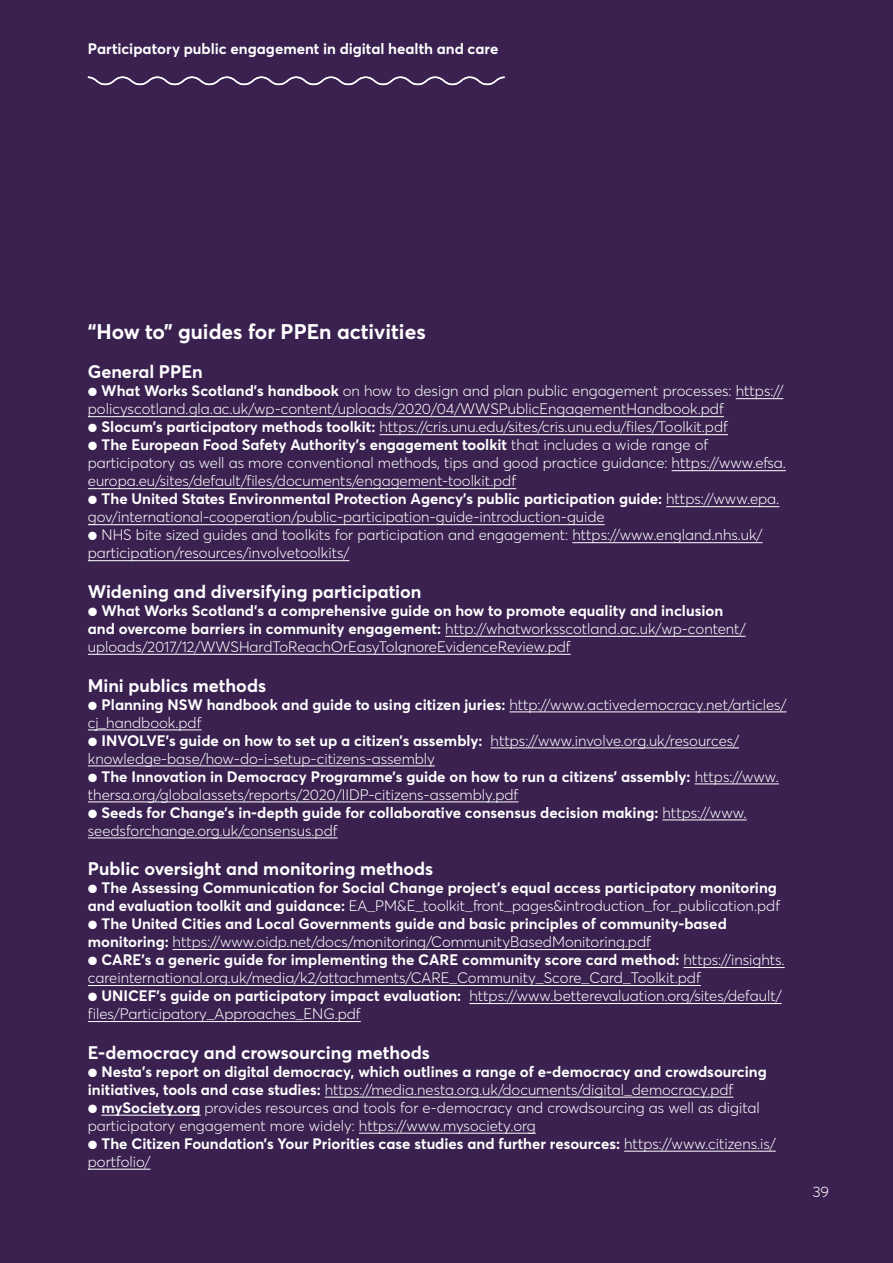
<style>
.page{position:relative;width:893px;height:1263px;background:#3a2150}
.page>*{position:absolute;margin:0;border:0;box-sizing:border-box;transform-origin:0 0}
.t1{font:700 21px "Averta";color:#fff}
.t2{font:700 18px "Averta";color:#fff}
.t3{font:300 15px/18px "Averta";color:#fff}
.t4{font:700 15px/18px "Averta";color:#fff}
.s1{font-weight:700}
.s2{font-weight:300}
</style>
<div class="page">
<svg style="left:87px;top:76px;width:418px;height:10px"></svg>
<hr style="left:736px;top:398px;width:47px;height:1px;background:#fff">
<hr style="left:88px;top:416px;width:636px;height:1px;background:#fff">
<hr style="left:379px;top:434px;width:349px;height:1px;background:#fff">
<hr style="left:672px;top:470px;width:114px;height:1px;background:#fff">
<hr style="left:88px;top:488px;width:428px;height:1px;background:#fff">
<hr style="left:666px;top:506px;width:113px;height:1px;background:#fff">
<hr style="left:88px;top:524px;width:517px;height:1px;background:#fff">
<hr style="left:572px;top:542px;width:190px;height:1px;background:#fff">
<hr style="left:88px;top:560px;width:261px;height:1px;background:#fff">
<hr style="left:445px;top:636px;width:301px;height:1px;background:#fff">
<hr style="left:88px;top:654px;width:483px;height:1px;background:#fff">
<hr style="left:509px;top:711px;width:277px;height:1px;background:#fff">
<hr style="left:88px;top:729px;width:114px;height:1px;background:#fff">
<hr style="left:491px;top:747px;width:248px;height:1px;background:#fff">
<hr style="left:88px;top:765px;width:347px;height:1px;background:#fff">
<hr style="left:695px;top:783px;width:84px;height:1px;background:#fff">
<hr style="left:88px;top:801px;width:430px;height:1px;background:#fff">
<hr style="left:662px;top:819px;width:85px;height:1px;background:#fff">
<hr style="left:88px;top:837px;width:250px;height:1px;background:#fff">
<hr style="left:173px;top:949px;width:478px;height:1px;background:#fff">
<hr style="left:683px;top:967px;width:102px;height:1px;background:#fff">
<hr style="left:88px;top:985px;width:613px;height:1px;background:#fff">
<hr style="left:469px;top:1003px;width:313px;height:1px;background:#fff">
<hr style="left:88px;top:1021px;width:273px;height:1px;background:#fff">
<hr style="left:325px;top:1097px;width:408px;height:1px;background:#fff">
<hr style="left:101px;top:1115px;width:100px;height:1px;background:#fff">
<hr style="left:359px;top:1133px;width:177px;height:1px;background:#fff">
<hr style="left:624px;top:1151px;width:152px;height:1px;background:#fff">
<hr style="left:88px;top:1169px;width:63px;height:1px;background:#fff">
<p class="t4" style="left:88px;top:39px;width:412px">Participatory public engagement in digital health and care</p>
<h1 class="t1" style="left:88px;top:317px;width:339px">“How to” guides for PPEn activities</h1>
<p class="t2" style="left:88px;top:359px;width:116px">General PPEn</p>
<p class="t3" style="left:88px;top:382px;width:697px">● <span class="s1">What Works Scotland’s handbook</span> on how to design and plan public engagement processes: https:// policyscotland.gla.ac.uk/wp-content/uploads/2020/04/WWSPublicEngagementHandbook.pdf</p>
<p class="t3" style="left:88px;top:418px;width:642px">● <span class="s1">Slocum’s participatory methods toolkit:</span> https://cris.unu.edu/sites/cris.unu.edu/files/Toolkit.pdf</p>
<p class="t3" style="left:88px;top:436px;width:699px"><span class="s1">● The European Food Safety Authority’s engagement toolkit</span> that includes a wide range of participatory as well as more conventional methods, tips and good practice guidance: https://www.efsa. europa.eu/sites/default/files/documents/engagement-toolkit.pdf</p>
<p class="t3" style="left:88px;top:490px;width:693px">● <span class="s1">The United States Environmental Protection Agency’s public participation guide:</span> https://www.epa. gov/international-cooperation/public-participation-guide-introduction-guide</p>
<p class="t3" style="left:88px;top:526px;width:676px">● NHS bite sized guides and toolkits for participation and engagement: https://www.england.nhs.uk/ participation/resources/involvetoolkits/</p>
<p class="t2" style="left:88px;top:579px;width:335px">Widening and diversifying participation</p>
<p class="t4" style="left:88px;top:601px;width:659px">● What Works Scotland’s a comprehensive guide on how to promote equality and inclusion and overcome barriers in community engagement: <span class="s2">http://whatworksscotland.ac.uk/wp-content/ uploads/2017/12/WWSHardToReachOrEasyToIgnoreEvidenceReview.pdf</span></p>
<p class="t2" style="left:88px;top:673px;width:180px">Mini publics methods</p>
<p class="t3" style="left:88px;top:695px;width:700px">● <span class="s1">Planning NSW handbook and guide to using citizen juries:</span> http://www.activedemocracy.net/articles/ cj_handbook.pdf</p>
<p class="t3" style="left:88px;top:731px;width:653px"><span class="s1">● INVOLVE’s guide on how to set up a citizen’s assembly:</span> https://www.involve.org.uk/resources/ knowledge-base/how-do-i-setup-citizens-assembly</p>
<p class="t3" style="left:88px;top:767px;width:692px"><span class="s1">● The Innovation in Democracy Programme’s guide on how to run a citizens’ assembly:</span> https://www. thersa.org/globalassets/reports/2020/IIDP-citizens-assembly.pdf</p>
<p class="t4" style="left:88px;top:803px;width:660px">● Seeds for Change’s in-depth guide for collaborative consensus decision making: <span class="s2">https://www. seedsforchange.org.uk/consensus.pdf</span></p>
<p class="t2" style="left:88px;top:856px;width:347px">Public oversight and monitoring methods</p>
<p class="t4" style="left:88px;top:878px;width:694px">● The Assessing Communication for Social Change project’s equal access participatory monitoring and evaluation toolkit and guidance: <span class="s2">EA_PM&amp;E_toolkit_front_pages&amp;introduction_for_publication.pdf</span></p>
<p class="t4" style="left:88px;top:914px;width:640px">● The United Cities and Local Governments guide and basic principles of community-based monitoring: <span class="s2">https://www.oidp.net/docs/monitoring/CommunityBasedMonitoring.pdf</span></p>
<p class="t3" style="left:88px;top:950px;width:698px"><span class="s1">● CARE’s a generic guide for implementing the CARE community score card method:</span> https://insights. careinternational.org.uk/media/k2/attachments/CARE_Community_Score_Card_Toolkit.pdf</p>
<p class="t3" style="left:88px;top:986px;width:695px"><span class="s1">● UNICEF’s guide on participatory impact evaluation:</span> https://www.betterevaluation.org/sites/default/ files/Participatory_Approaches_ENG.pdf</p>
<p class="t2" style="left:88px;top:1040px;width:344px">E-democracy and crowsourcing methods</p>
<p class="t4" style="left:88px;top:1062px;width:680px">● Nesta’s report on digital democracy, which outlines a range of e-democracy and crowdsourcing initiatives, tools and case studies: <span class="s2">https://media.nesta.org.uk/documents/digital_democracy.pdf</span></p>
<p class="t3" style="left:88px;top:1098px;width:673px"><span class="s1">● mySociety.org</span> provides resources and tools for e-democracy and crowdsourcing as well as digital participatory engagement more widely: https://www.mysociety.org</p>
<p class="t4" style="left:88px;top:1134px;width:689px">● The Citizen Foundation’s Your Priorities case studies and further resources: <span class="s2">https://www.citizens.is/ portfolio/</span></p>
<p class="t3" style="left:813px;top:1182px;width:18px">39</p>
</div>
